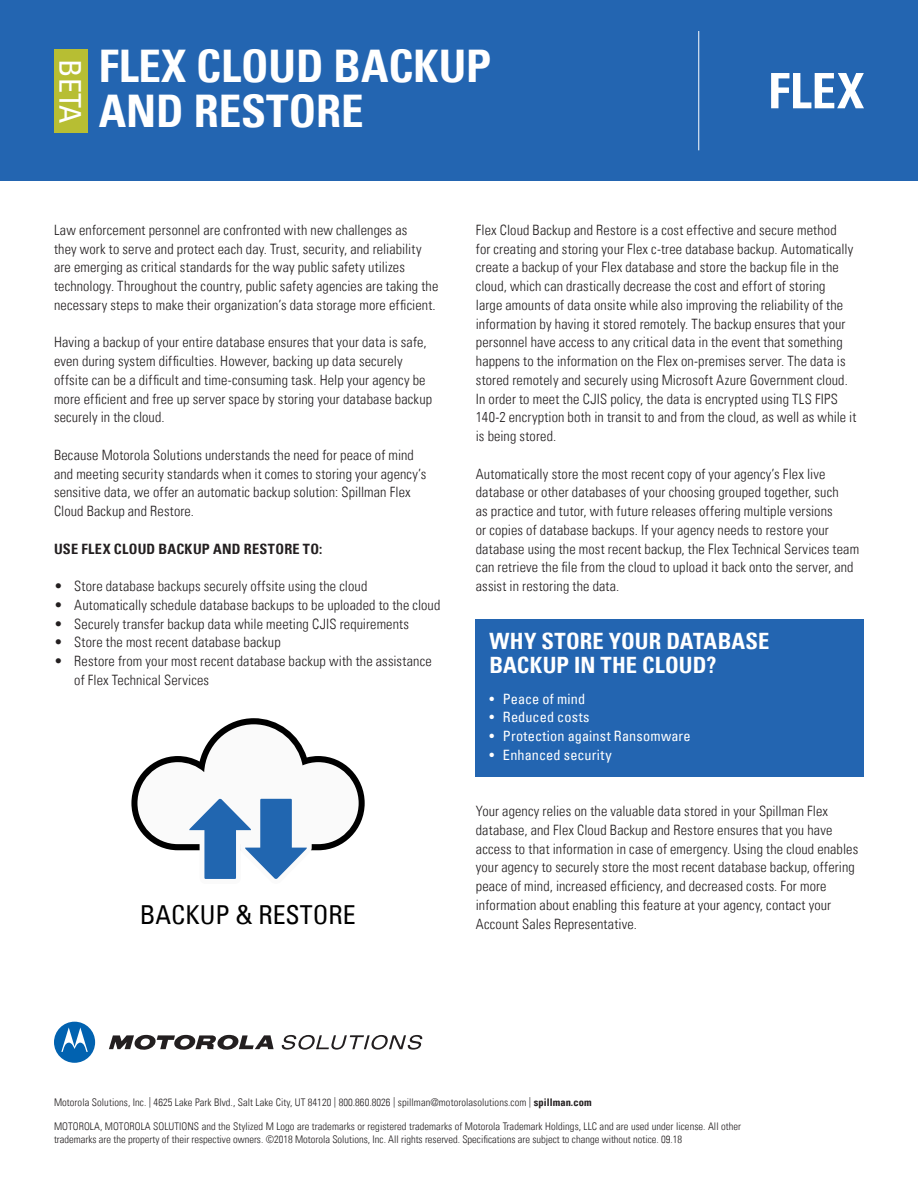
<style>
.page{position:relative;width:918px;height:1188px;background:#fff}
.page>*{position:absolute;margin:0;border:0;box-sizing:border-box;transform-origin:0 0}
.t1{font:700 condensed 45px/45px "Univers LT";color:#fff}
.t2{font:condensed 30px "Univers LT";color:#fff}
.t3{font:condensed 26.1px "Univers LT";color:#000}
.t4{font:700 condensed 22.5px/24px "Univers LT";letter-spacing:.005em;color:#fff}
.t5{font:300 condensed 14.25px/18.8px "Univers LT";letter-spacing:.01em;color:#231f20}
.t6{font:condensed 14.25px "Univers LT";letter-spacing:.01em;color:#fff}
.t7{font:700 condensed 14.25px "Univers LT";letter-spacing:.02em;color:#231f20}
.t8{font:300 condensed 10.5px/12.6px "Univers LT";letter-spacing:.005em;color:#231f20}
.s1{font-weight:700}
</style>
<div class="page">
<div style="left:0;top:0;width:918px;height:181px;background:#2365b1"></div>
<div style="left:54px;top:50px;width:33px;height:83px;background:#b7be33"></div>
<svg style="left:771px;top:73px;width:93px;height:35px"></svg>
<hr style="left:698px;top:31px;width:1px;height:119px;background:#fff">
<svg style="left:109px;top:1035px;width:165px;height:15px"></svg>
<svg style="left:54px;top:1022px;width:41px;height:41px"></svg>
<svg style="left:282px;top:1035px;width:140px;height:15px"></svg>
<div style="left:476px;top:619px;width:388px;height:157px;background:#2365b1"></div>
<svg style="left:131px;top:718px;width:234px;height:161px"></svg>
<p class="t2" style="left:89px;top:59px;width:66px;rotate:90deg">BETA</p>
<p class="t1" style="left:99px;top:43px;width:394px">FLEX CLOUD BACKUP<br>AND RESTORE</p>
<p class="t5" style="left:54px;top:220px;width:386px">Law enforcement personnel are confronted with new challenges as<br>they work to serve and protect each day. Trust, security, and reliability are emerging as critical standards for the way public safety utilizes technology. Throughout the country, public safety agencies are taking the necessary steps to make their organization’s data storage more efficient.</p>
<p class="t5" style="left:54px;top:333px;width:380px">Having a backup of your entire database ensures that your data is safe, even during system difficulties. However, backing up data securely offsite can be a difficult and time-consuming task. Help your agency be more efficient and free up server space by storing your database backup securely in the cloud.</p>
<p class="t5" style="left:54px;top:445px;width:374px">Because Motorola Solutions understands the need for peace of mind and meeting security standards when it comes to storing your agency’s sensitive data, we offer an automatic backup solution: Spillman Flex Cloud Backup and Restore.</p>
<p class="t7" style="left:54px;top:540px;width:270px">USE FLEX CLOUD BACKUP AND RESTORE TO:</p>
<p class="t5" style="left:54px;top:577px;width:315px">• Store database backups securely offsite using the cloud</p>
<p class="t5" style="left:54px;top:595px;width:388px">• Automatically schedule database backups to be uploaded to the cloud</p>
<p class="t5" style="left:54px;top:614px;width:357px">• Securely transfer backup data while meeting CJIS requirements</p>
<p class="t5" style="left:54px;top:633px;width:228px">• Store the most recent database backup</p>
<p class="t5" style="left:74px;top:652px;width:359px;text-indent:-20px">• Restore from your most recent database backup with the assistance of Flex Technical Services</p>
<h3 class="t3" style="left:140px;top:899px;width:217px">BACKUP &amp; RESTORE</h3>
<p class="t5" style="left:476px;top:220px;width:382px">Flex Cloud Backup and Restore is a cost effective and secure method<br>for creating and storing your Flex c-tree database backup. Automatically create a backup of your Flex database and store the backup file in the cloud, which can drastically decrease the cost and effort of storing<br>large amounts of data onsite while also improving the reliability of the information by having it stored remotely. The backup ensures that your personnel have access to any critical data in the event that something happens to the information on the Flex on-premises server. The data is stored remotely and securely using Microsoft Azure Government cloud.<br>In order to meet the CJIS policy, the data is encrypted using TLS FIPS 140-2 encryption both in transit to and from the cloud, as well as while it is being stored.</p>
<p class="t5" style="left:476px;top:464px;width:385px">Automatically store the most recent copy of your agency’s Flex live database or other databases of your choosing grouped together, such<br>as practice and tutor, with future releases offering multiple versions<br>or copies of database backups. If your agency needs to restore your database using the most recent backup, the Flex Technical Services team can retrieve the file from the cloud to upload it back onto the server, and assist in restoring the data.</p>
<p class="t4" style="left:489px;top:629px;width:281px">WHY STORE YOUR DATABASE<br>BACKUP IN THE CLOUD?</p>
<p class="t6" style="left:489px;top:690px;width:97px">• Peace of mind</p>
<p class="t6" style="left:489px;top:708px;width:102px">• Reduced costs</p>
<p class="t6" style="left:489px;top:727px;width:203px">• Protection against Ransomware</p>
<p class="t6" style="left:489px;top:746px;width:124px">• Enhanced security</p>
<p class="t5" style="left:476px;top:802px;width:384px">Your agency relies on the valuable data stored in your Spillman Flex database, and Flex Cloud Backup and Restore ensures that you have access to that information in case of emergency. Using the cloud enables your agency to securely store the most recent database backup, offering peace of mind, increased efficiency, and decreased costs. For more information about enabling this feature at your agency, contact your Account Sales Representative.</p>
<p class="t8" style="left:54px;top:1096px;width:539px">Motorola Solutions, Inc. | 4625 Lake Park Blvd., Salt Lake City, UT 84120 | 800.860.8026 | spillman@motorolasolutions.com | <span class="s1">spillman.com</span></p>
<p class="t8" style="left:54px;top:1120px;width:688px">MOTOROLA, MOTOROLA SOLUTIONS and the Stylized M Logo are trademarks or registered trademarks of Motorola Trademark Holdings, LLC and are used under license. All other trademarks are the property of their respective owners. ©2018 Motorola Solutions, Inc. All rights reserved. Specifications are subject to change without notice. 09.18</p>
</div>
